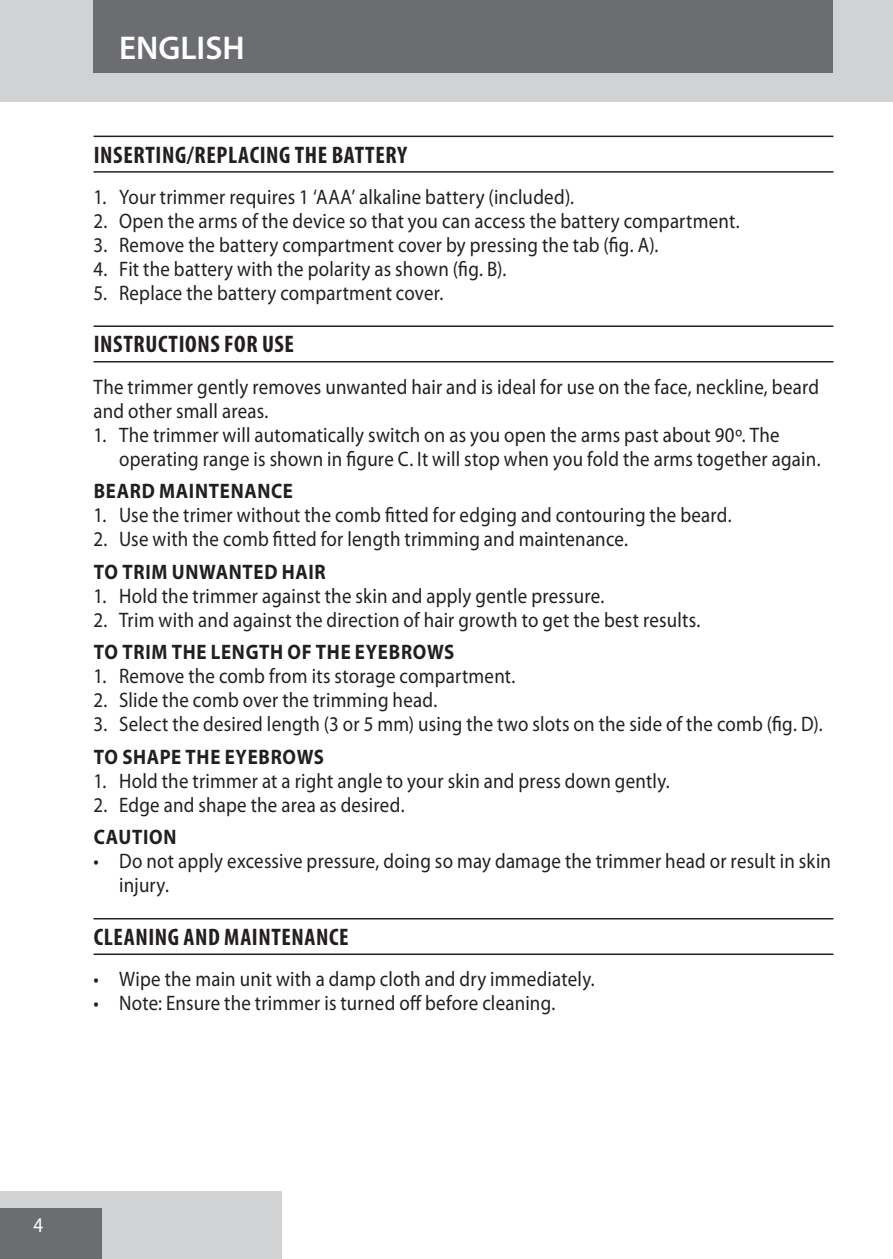
<style>
.page{position:relative;width:893px;height:1259px;background:#fff}
.page>*{position:absolute;margin:0;border:0;box-sizing:border-box;transform-origin:0 0}
.t1{font:600 33px "Myriad Pro";color:#fff}
.heading{font:700 condensed 24px "Myriad Pro";letter-spacing:.025em;color:#231f20}
.default{font:21px/24px "Myriad Pro";letter-spacing:.01em;color:#231f20;scale:.9 1}
.t2{font:700 21px "Myriad Pro";letter-spacing:.035em;color:#231f20;scale:.9 1}
.t3{font:21px "Myriad Pro";color:#fff;scale:.9 1}
</style>
<div class="page">
<div style="left:0;top:0;width:893px;height:102px;background:#d1d2d4"></div>
<div style="left:0;top:1191px;width:282px;height:68px;background:#d1d2d4"></div>
<div style="left:0;top:1208px;width:102px;height:51px;background:#6c6d70"></div>
<div style="left:94px;top:0;width:739px;height:73px;background:#6c6d70"></div>
<hr style="left:94px;top:136px;width:739px;height:1px;background:#231f20">
<hr style="left:94px;top:171px;width:739px;height:2px;background:#231f20">
<hr style="left:94px;top:325px;width:739px;height:2px;background:#231f20">
<hr style="left:94px;top:361px;width:739px;height:1px;background:#231f20">
<hr style="left:94px;top:918px;width:739px;height:1px;background:#231f20">
<hr style="left:94px;top:953px;width:739px;height:2px;background:#231f20">
<p class="t1" style="left:119px;top:27px;width:127px">ENGLISH</p>
<p class="heading" style="left:94px;top:140px;width:315px">INSERTING/REPLACING THE BATTERY</p>
<p class="default" style="left:94px;top:184px;width:535px">1. Your trimmer requires 1 ‘AAA’ alkaline battery (included).</p>
<p class="default" style="left:94px;top:208px;width:719px">2. Open the arms of the device so that you can access the battery compartment.</p>
<p class="default" style="left:94px;top:232px;width:629px">3. Remove the battery compartment cover by pressing the tab (fig. A).</p>
<p class="default" style="left:94px;top:256px;width:460px">4. Fit the battery with the polarity as shown (fig. B).</p>
<p class="default" style="left:94px;top:280px;width:390px">5. Replace the battery compartment cover.</p>
<p class="heading" style="left:94px;top:329px;width:202px">INSTRUCTIONS FOR USE</p>
<p class="default" style="left:94px;top:374px;width:808px">The trimmer gently removes unwanted hair and is ideal for use on the face, neckline, beard and other small areas.</p>
<p class="default" style="left:119px;top:422px;width:781px;text-indent:-26px">1. The trimmer will automatically switch on as you open the arms past about 90º. The operating range is shown in figure C. It will stop when you fold the arms together again.</p>
<p class="t2" style="left:94px;top:477px;width:223px">BEARD MAINTENANCE</p>
<p class="default" style="left:94px;top:503px;width:711px">1. Use the trimer without the comb fitted for edging and contouring the beard.</p>
<p class="default" style="left:94px;top:527px;width:595px">2. Use with the comb fitted for length trimming and maintenance.</p>
<p class="t2" style="left:94px;top:558px;width:259px">TO TRIM UNWANTED HAIR</p>
<p class="default" style="left:94px;top:583px;width:569px">1. Hold the trimmer against the skin and apply gentle pressure.</p>
<p class="default" style="left:94px;top:607px;width:676px">2. Trim with and against the direction of hair growth to get the best results.</p>
<p class="t2" style="left:94px;top:638px;width:402px">TO TRIM THE LENGTH OF THE EYEBROWS</p>
<p class="default" style="left:94px;top:664px;width:470px">1. Remove the comb from its storage compartment.</p>
<p class="default" style="left:94px;top:688px;width:383px">2. Slide the comb over the trimming head.</p>
<p class="default" style="left:94px;top:712px;width:812px">3. Select the desired length (3 or 5 mm) using the two slots on the side of the comb (fig. D).</p>
<p class="t2" style="left:94px;top:743px;width:258px">TO SHAPE THE EYEBROWS</p>
<p class="default" style="left:94px;top:768px;width:642px">1. Hold the trimmer at a right angle to your skin and press down gently.</p>
<p class="default" style="left:94px;top:792px;width:347px">2. Edge and shape the area as desired.</p>
<p class="t2" style="left:94px;top:823px;width:93px">CAUTION</p>
<p class="default" style="left:119px;top:849px;width:793px;text-indent:-26px">• Do not apply excessive pressure, doing so may damage the trimmer head or result in skin injury.</p>
<p class="heading" style="left:94px;top:922px;width:256px">CLEANING AND MAINTENANCE</p>
<p class="default" style="left:94px;top:966px;width:558px">• Wipe the main unit with a damp cloth and dry immediately.</p>
<p class="default" style="left:94px;top:990px;width:515px">• Note: Ensure the trimmer is turned off before cleaning.</p>
<p class="t3" style="left:33px;top:1212px;width:12px">4</p>
</div>
